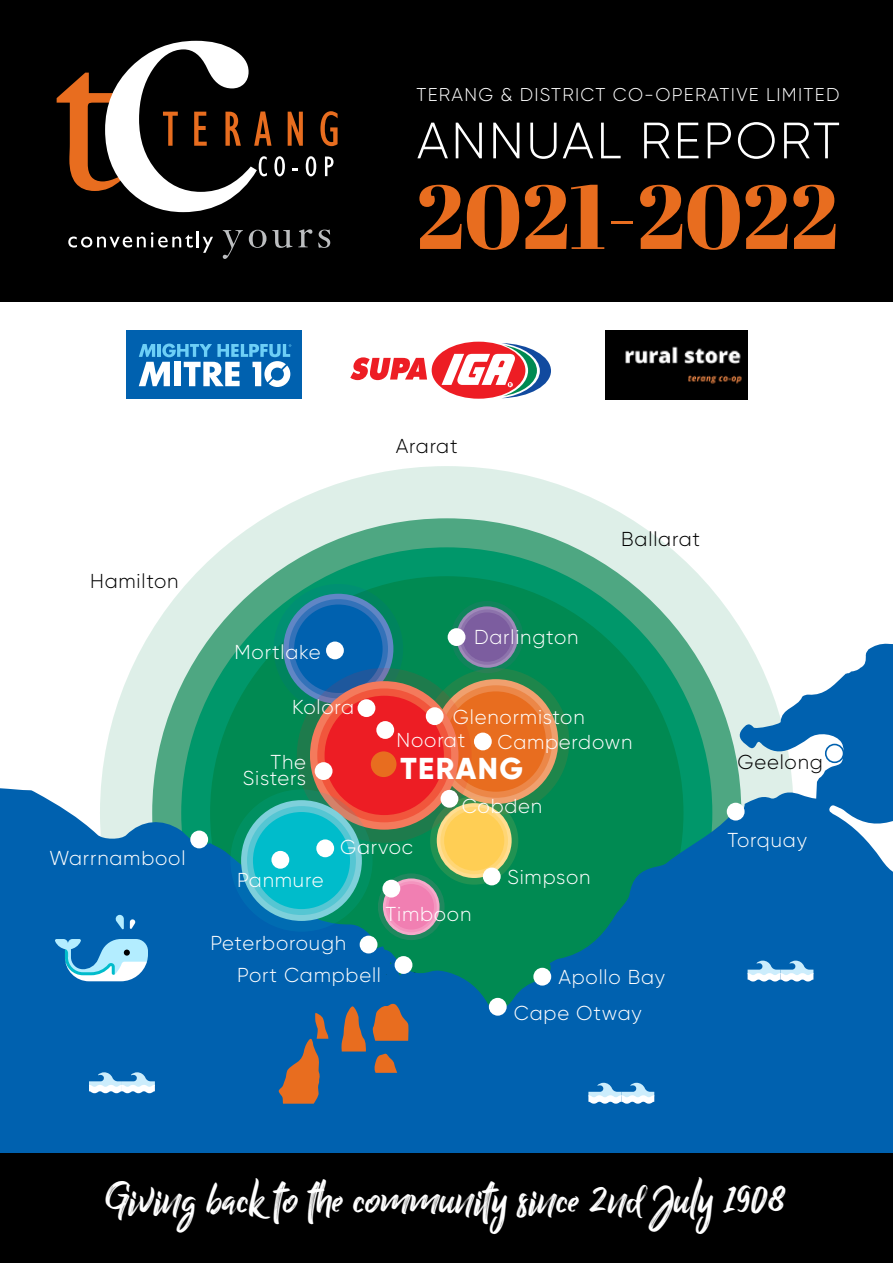
<style>
.page{position:relative;width:893px;height:1263px;background:#fff}
.page>*{position:absolute;margin:0;border:0;box-sizing:border-box;transform-origin:0 0}
.t1{font:90.3px "Abril Fatface";color:#e86d1f;scale:.96 1}
.t2{font:300 51px "Gilroy";letter-spacing:.05em;color:#fff}
.t3{font:49.2px "Billy Ohio";color:#fff}
.t4{font:800 30.15px "Gilroy";letter-spacing:.05em;color:#fff}
.t5{font:300 20.1px/36px "Gilroy";letter-spacing:.04em;color:#fff}
.t6{font:300 20.1px "Gilroy";letter-spacing:.04em;color:#000}
.t7{font:300 18.45px "Gilroy";letter-spacing:.07em;color:#fff}
</style>
<div class="page">
<div style="left:100px;top:466px;width:694px;height:694px;background:#deefe8;border-radius:50%"></div>
<div style="left:152px;top:518px;width:589px;height:589px;background:#4ea782;border-radius:50%"></div>
<div style="left:181px;top:547px;width:531px;height:531px;background:#00976a;border-radius:50%"></div>
<div style="left:210px;top:576px;width:473px;height:473px;background:#008a52;border-radius:50%"></div>
<svg style="left:274px;top:584px;width:129px;height:129px"></svg>
<div style="left:283px;top:594px;width:110px;height:110px;background:#6086c5;border-radius:50%"></div>
<div style="left:289px;top:599px;width:99px;height:99px;background:#3372b9;border-radius:50%"></div>
<div style="left:294px;top:604px;width:89px;height:89px;background:#0061af;border-radius:50%"></div>
<div style="left:451px;top:601px;width:72px;height:72px;background:#10845b;border-radius:50%"></div>
<svg style="left:456px;top:606px;width:62px;height:62px"></svg>
<div style="left:459px;top:609px;width:56px;height:56px;background:#8d73ac;border-radius:50%"></div>
<div style="left:462px;top:612px;width:50px;height:50px;background:#7c5d9f;border-radius:50%"></div>
<div style="left:0;top:0;width:893px;height:301px;background:#000"></div>
<svg style="left:0;top:633px;width:893px;height:521px;fill:#0061af"></svg>
<svg style="left:68px;top:231px;width:145px;height:22px"></svg>
<svg style="left:223px;top:230px;width:20px;height:29px"></svg>
<svg style="left:249px;top:230px;width:17px;height:18px"></svg>
<svg style="left:272px;top:230px;width:20px;height:18px"></svg>
<svg style="left:298px;top:229px;width:14px;height:18px"></svg>
<svg style="left:318px;top:230px;width:12px;height:18px"></svg>
<svg style="left:230px;top:789px;width:143px;height:143px;fill:#008a61"></svg>
<div style="left:241px;top:800px;width:121px;height:121px;background:#7ed0db;border-radius:50%"></div>
<div style="left:247px;top:806px;width:109px;height:109px;background:#55c6d3;border-radius:50%"></div>
<div style="left:253px;top:812px;width:97px;height:97px;background:#00bccb;border-radius:50%"></div>
<svg style="left:57px;top:41px;width:281px;height:171px"></svg>
<div style="left:371px;top:751px;width:25px;height:26px;background:#e86d1f;border-radius:50%"></div>
<div style="left:326px;top:641px;width:18px;height:18px;background:#fff;border-radius:50%"></div>
<div style="left:448px;top:628px;width:17px;height:18px;background:#fff;border-radius:50%"></div>
<div style="left:316px;top:839px;width:18px;height:18px;background:#fff;border-radius:50%"></div>
<div style="left:441px;top:790px;width:17px;height:18px;background:#fff;border-radius:50%"></div>
<div style="left:483px;top:867px;width:18px;height:18px;background:#fff;border-radius:50%"></div>
<div style="left:382px;top:880px;width:18px;height:17px;background:#fff;border-radius:50%"></div>
<div style="left:474px;top:732px;width:18px;height:18px;background:#fff;border-radius:50%"></div>
<div style="left:315px;top:762px;width:17px;height:18px;background:#fff;border-radius:50%"></div>
<div style="left:190px;top:830px;width:18px;height:18px;background:#fff;border-radius:50%"></div>
<div style="left:727px;top:803px;width:18px;height:17px;background:#fff;border-radius:50%"></div>
<div style="left:533px;top:968px;width:18px;height:17px;background:#fff;border-radius:50%"></div>
<div style="left:489px;top:998px;width:18px;height:18px;background:#fff;border-radius:50%"></div>
<div style="left:395px;top:956px;width:17px;height:18px;background:#fff;border-radius:50%"></div>
<div style="left:360px;top:936px;width:17px;height:17px;background:#fff;border-radius:50%"></div>
<svg style="left:55px;top:939px;width:93px;height:42px"></svg>
<div style="left:124px;top:949px;width:6px;height:7px;background:#000;border-radius:50%"></div>
<svg style="left:114px;top:915px;width:10px;height:15px"></svg>
<svg style="left:130px;top:919px;width:6px;height:10px"></svg>
<svg style="left:89px;top:1072px;width:66px;height:21px"></svg>
<svg style="left:588px;top:1083px;width:66px;height:21px"></svg>
<svg style="left:748px;top:960px;width:65px;height:21px"></svg>
<svg style="left:278px;top:1004px;width:131px;height:100px;background:#466483"></svg>
<svg style="left:350px;top:357px;width:77px;height:23px"></svg>
<div style="left:432px;top:342px;width:93px;height:57px;background:#ed1d24;border-radius:50%"></div>
<svg style="left:442px;top:343px;width:109px;height:55px"></svg>
<div style="left:126px;top:330px;width:176px;height:69px;background:#0061af"></div>
<svg style="left:139px;top:344px;width:152px;height:43px"></svg>
<img style="left:606px;top:330px;width:142px;height:69px">
<div style="left:426px;top:707px;width:18px;height:18px;background:#fff;border-radius:50%"></div>
<div style="left:376px;top:721px;width:18px;height:18px;background:#fff;border-radius:50%"></div>
<div style="left:358px;top:699px;width:17px;height:18px;background:#fff;border-radius:50%"></div>
<div style="left:825px;top:744px;width:19px;height:19px;border:2px solid #0061af;border-radius:50%"></div>
<div style="left:271px;top:851px;width:18px;height:18px;background:#fff;border-radius:50%"></div>
<div style="left:0;top:1154px;width:893px;height:109px;background:#000"></div>
<p class="t7" style="left:416px;top:84px;width:424px">TERANG &amp; DISTRICT CO-OPERATIVE LIMITED</p>
<h2 class="t2" style="left:417px;top:109px;width:425px">ANNUAL REPORT</h2>
<h1 class="t1" style="left:416px;top:153px;width:441px">2021-2022</h1>
<p class="t6" style="left:396px;top:434px;width:63px">Ararat</p>
<p class="t6" style="left:90px;top:568px;width:90px">Hamilton</p>
<p class="t5" style="left:50px;top:840px;width:137px">Warrnambool</p>
<p class="t5" style="left:235px;top:633px;width:87px">Mortlake</p>
<p class="t5" style="left:292px;top:688px;width:64px">Kolora</p>
<p class="t5" style="left:243px;top:754px;width:65px;line-height:15.6px;text-align:right">The<br>Sisters</p>
<p class="t5" style="left:474px;top:619px;width:106px">Darlington</p>
<p class="t5" style="left:453px;top:699px;width:133px">Glenormiston</p>
<p class="t6" style="left:621px;top:526px;width:80px">Ballarat</p>
<p class="t5" style="left:396px;top:722px;width:70px">Noorat</p>
<p class="t5" style="left:497px;top:723px;width:136px">Camperdown</p>
<h3 class="t4" style="left:400px;top:750px;width:124px">TERANG</h3>
<p class="t5" style="left:462px;top:787px;width:82px">Cobden</p>
<p class="t5" style="left:237px;top:861px;width:88px">Panmure</p>
<p class="t5" style="left:340px;top:828px;width:74px">Garvoc</p>
<p class="t5" style="left:385px;top:896px;width:88px">Timboon</p>
<p class="t5" style="left:237px;top:926px;width:145px;line-height:31.8px;text-indent:-27px">Peterborough<br>Port Campbell</p>
<p class="t5" style="left:507px;top:858px;width:85px">Simpson</p>
<p class="t5" style="left:514px;top:959px;width:153px;text-indent:44px">Apollo Bay<br>Cape Otway</p>
<p class="t6" style="left:737px;top:749px;width:87px">Geelong</p>
<p class="t5" style="left:727px;top:821px;width:81px">Torquay</p>
<h3 class="t3" style="left:106px;top:1169px;width:682px">Giving back to the community since 2nd July 1908</h3>
</div>
